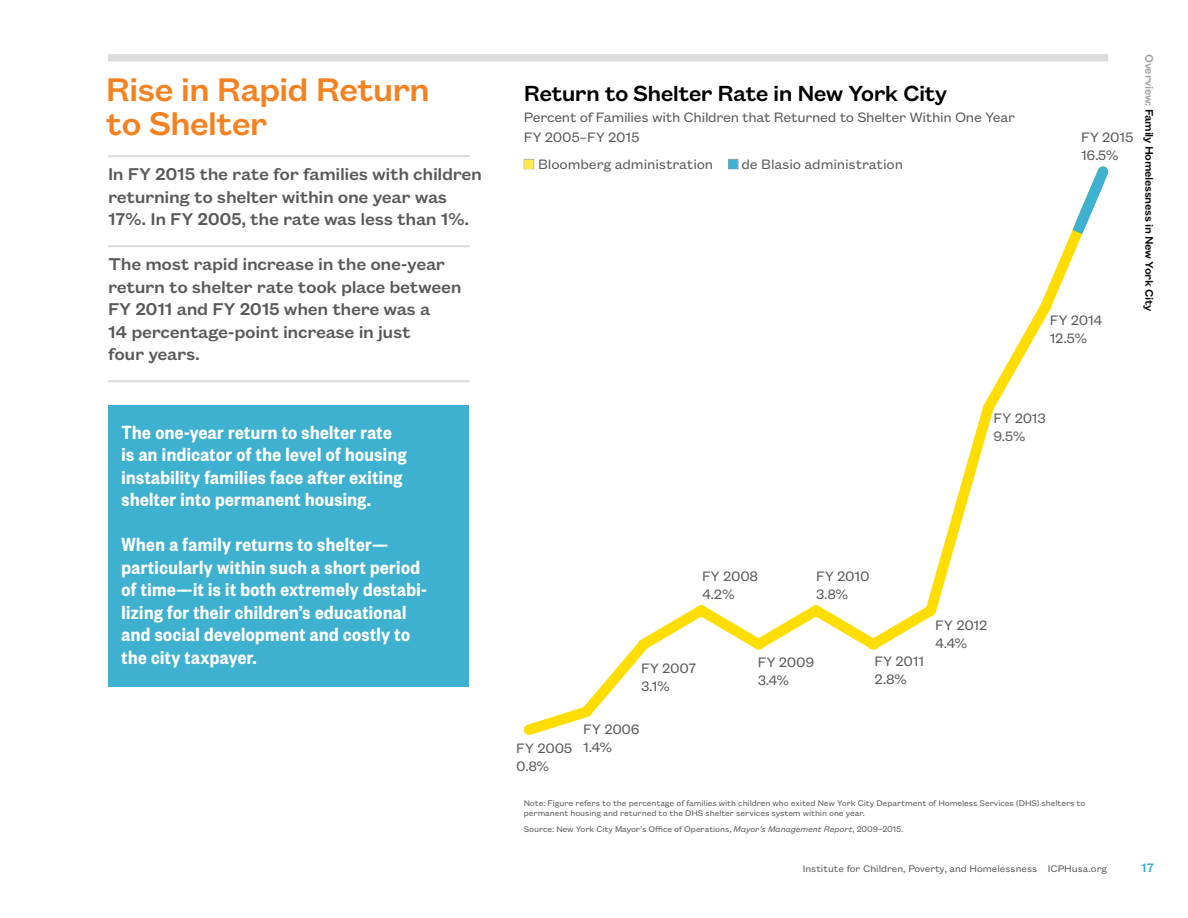
<style>
.page{position:relative;width:1188px;height:918px;background:#fff}
.page>*{position:absolute;margin:0;border:0;box-sizing:border-box;transform-origin:0 0}
.t1{font:500 36px/33.8px "Founders Grotesk Text";letter-spacing:-.03em;color:#f58220}
.t2{font:500 24px "Founders Grotesk Text";letter-spacing:-.03em;color:#000}
.t3{font:600 21px/22.5px "Founders Grotesk Cond";letter-spacing:.02em;color:#fff}
.t4{font:500 18.75px/22.5px "Founders Grotesk Text";letter-spacing:-.02em;color:#58595b}
.t5{font:15px/18px "Founders Grotesk Text";letter-spacing:-.02em;color:#58595b}
.t6{font:500 13.5px "Founders Grotesk Text";color:#3db1cf}
.t7{font:500 12px "Founders Grotesk Text";letter-spacing:-.03em;color:#000}
.t8{font:10.5px "Founders Grotesk Text";color:#58595b}
.t9{font:9px/10.5px "Founders Grotesk Text";letter-spacing:-.01em;color:#58595b}
.s1{color:#ffe850}
.s2{color:#3db1cf}
.s3{color:#9d9fa2}
.s4{font-style:italic}
</style>
<div class="page">
<hr style="left:108px;top:155px;width:362px;height:2px;background:#dcddde">
<hr style="left:108px;top:245px;width:362px;height:2px;background:#dcddde">
<hr style="left:108px;top:380px;width:362px;height:2px;background:#dcddde">
<div style="left:108px;top:54px;width:1000px;height:8px;background:#dcddde"></div>
<div style="left:108px;top:405px;width:361px;height:281px;background:#3db1cf"></div>
<svg style="left:523px;top:158px;width:554px;height:577px"></svg>
<svg style="left:1064px;top:158px;width:45px;height:88px"></svg>
<h1 class="t1" style="left:106px;top:70px;width:326px">Rise in Rapid Return to Shelter</h1>
<p class="t4" style="left:108px;top:161px;width:375px">In FY 2015 the rate for families with children returning to shelter within one year was<br>17%. In FY 2005, the rate was less than 1%.</p>
<p class="t4" style="left:108px;top:251px;width:355px">The most rapid increase in the one-year return to shelter rate took place between<br>FY 2011 and FY 2015 when there was a<br>14 percentage-point increase in just<br>four years.</p>
<p class="t3" style="left:122px;top:420px;width:286px">The one-year return to shelter rate is an indicator of the level of housing instability families face after exiting shelter into permanent housing.</p>
<p class="t3" style="left:122px;top:532px;width:307px">When a family returns to shelter—— particularly within such a short period of time——it is it both extremely destabi&shy;lizing for their children’s educational and social development and costly to the city taxpayer.</p>
<p class="t2" style="left:524px;top:77px;width:425px">Return to Shelter Rate in New York City</p>
<p class="t5" style="left:524px;top:105px;width:493px;line-height:20.2px">Percent of Families with Children that Returned to Shelter Within One Year<br>FY 2005–FY 2015</p>
<p class="t5" style="left:524px;top:154px;width:381px"><span class="s1">■</span> Bloomberg administration <span class="s2">■</span> de Blasio administration</p>
<p class="t5" style="left:1081px;top:127px;width:54px">FY 2015<br>16.5%</p>
<p class="t5" style="left:1050px;top:310px;width:54px">FY 2014<br>12.5%</p>
<p class="t7" style="left:1158px;top:54px;width:259px;rotate:90deg"><span class="s3">Overview:</span> Family Homelessness in New York City</p>
<p class="t5" style="left:994px;top:408px;width:54px">FY 2013<br>9.5%</p>
<p class="t5" style="left:702px;top:566px;width:58px">FY 2008<br>4.2%</p>
<p class="t5" style="left:816px;top:566px;width:55px">FY 2010<br>3.8%</p>
<p class="t5" style="left:641px;top:658px;width:57px">FY 2007<br>3.1%</p>
<p class="t5" style="left:758px;top:652px;width:58px">FY 2009<br>3.4%</p>
<p class="t5" style="left:874px;top:651px;width:51px">FY 2011<br>2.8%</p>
<p class="t5" style="left:935px;top:615px;width:54px">FY 2012<br>4.4%</p>
<p class="t5" style="left:516px;top:738px;width:58px">FY 2005<br>0.8%</p>
<p class="t5" style="left:583px;top:719px;width:58px">FY 2006<br>1.4%</p>
<p class="t9" style="left:524px;top:797px;width:563px">Note: Figure refers to the percentage of families with children who exited New York City Department of Homeless Services (DHS) shelters to permanent housing and returned to the DHS shelter services system within one year.</p>
<p class="t9" style="left:524px;top:823px;width:381px">Source: New York City Mayor’s Office of Operations, <span class="s4">Mayor’s Management Report</span>, 2009–2015.</p>
<p class="t8" style="left:803px;top:862px;width:306px">Institute for Children, Poverty, and Homelessness ICPHusa.org</p>
<p class="t6" style="left:1141px;top:858px;width:14px">17</p>
</div>
